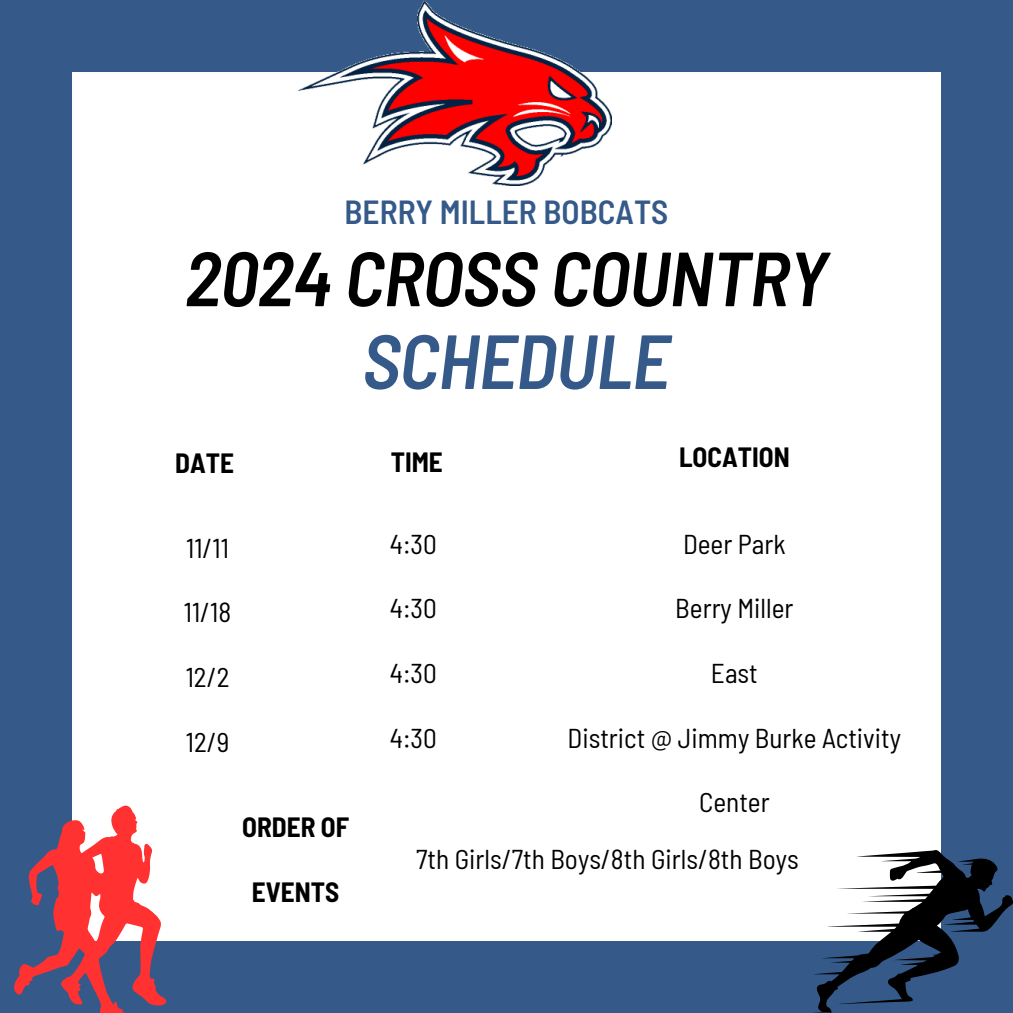
<style>
.page{position:relative;width:1013px;height:1013px;background:#fff}
.page>*{position:absolute;margin:0;border:0;box-sizing:border-box;transform-origin:0 0}
.t1{font:italic 600 semi-condensed 76.5px "Barlow";letter-spacing:-.01em;color:#000}
.t2{font:italic 600 semi-condensed 76.5px "Barlow";letter-spacing:-.01em;color:#355a89}
.t3{font:600 semi-condensed 33.38px "Barlow";color:#355a89}
.t4{font:semi-condensed 27.25px "Barlow";color:#000}
.t5{font:700 semi-condensed 27.25px "Barlow";color:#000}
</style>
<div class="page">
<div style="left:0;top:0;width:1012px;height:1012px;background:#355a89"></div>
<div style="left:72px;top:72px;width:868px;height:868px;background:#fff"></div>
<svg style="left:812px;top:849px;width:200px;height:163px"></svg>
<svg style="left:14px;top:805px;width:152px;height:207px"></svg>
<img style="left:298px;top:0;width:313px;height:186px">
<p class="t3" style="left:344px;top:191px;width:325px">BERRY MILLER BOBCATS</p>
<h2 class="t1" style="left:185px;top:230px;width:644px">2024 CROSS COUNTRY</h2>
<p class="t5" style="left:175px;top:446px;width:60px">DATE</p>
<p class="t2" style="left:362px;top:312px;width:309px">SCHEDULE</p>
<p class="t5" style="left:391px;top:444px;width:54px">TIME</p>
<p class="t5" style="left:679px;top:440px;width:112px">LOCATION</p>
<p class="t4" style="left:186px;top:530px;width:44px">11/11</p>
<h1 class="t4" style="left:390px;top:526px;width:48px">4:30</h1>
<p class="t4" style="left:683px;top:526px;width:104px">Deer Park</p>
<p class="t4" style="left:184px;top:595px;width:49px">11/18</p>
<h3 class="t4" style="left:186px;top:659px;width:45px">12/2</h3>
<h1 class="t4" style="left:390px;top:591px;width:48px">4:30</h1>
<h3 class="t4" style="left:390px;top:656px;width:48px">4:30</h3>
<p class="t4" style="left:675px;top:591px;width:120px">Berry Miller</p>
<p class="t4" style="left:711px;top:656px;width:48px">East</p>
<p class="t4" style="left:186px;top:724px;width:45px">12/9</p>
<h3 class="t4" style="left:390px;top:720px;width:48px">4:30</h3>
<p class="t4" style="left:567px;top:720px;width:335px">District @ Jimmy Burke Activity</p>
<p class="t4" style="left:699px;top:785px;width:72px">Center</p>
<p class="t5" style="left:242px;top:809px;width:108px">ORDER OF</p>
<h3 class="t4" style="left:416px;top:842px;width:384px">7th Girls/7th Boys/8th Girls/8th Boys</h3>
<p class="t5" style="left:252px;top:874px;width:89px">EVENTS</p>
</div>
